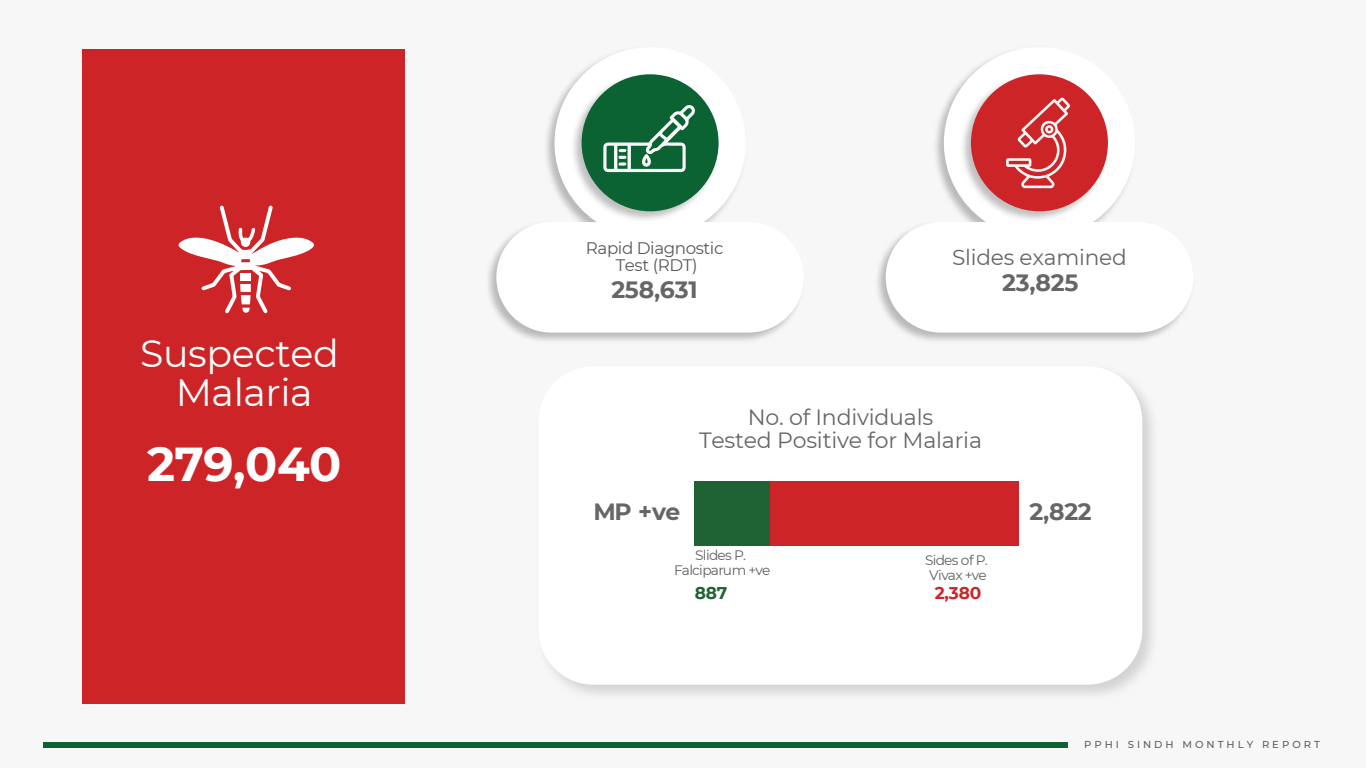
<style>
.page{position:relative;width:1366px;height:768px;background:#f7f7f7}
.page>*{position:absolute;margin:0;border:0;box-sizing:border-box;transform-origin:0 0}
.t1{font:700 47.5px "Montserrat";letter-spacing:-.01em;color:#fff}
.t2{font:38px/38.3px "Montserrat";letter-spacing:-.01em;color:#fff;text-align:center}
.t3{font:700 23.5px "Montserrat";letter-spacing:-.01em;color:#666}
.t4{font:22px/22.2px "Montserrat";letter-spacing:-.01em;color:#666;text-align:center}
.t5{font:21.7px "Montserrat";letter-spacing:-.01em;color:#666}
.t6{font:700 17px "Montserrat";color:#cd2527}
.t7{font:700 17px "Montserrat";color:#1f6335}
.t8{font:16.7px/17px "Montserrat";letter-spacing:-.025em;color:#595959;text-align:center}
.t9{font:13.7px/14.7px "Montserrat";letter-spacing:-.05em;color:#606060;text-align:center}
.t10{font:500 10.1px "Montserrat";letter-spacing:.3em;color:#5e5e5e}
</style>
<div class="page">
<div style="left:43px;top:742px;width:1025px;height:5px;background:#0b6334"></div>
<div style="left:82px;top:49px;width:323px;height:655px;background:#cd2527"></div>
<svg style="left:178px;top:205px;width:136px;height:109px"></svg>
<img style="left:877px;top:252px;width:285px;height:89px">
<svg style="left:886px;top:54px;width:302px;height:279px"></svg>
<img style="left:956px;top:70px;width:156px;height:156px">
<div style="left:971px;top:74px;width:137px;height:137px;background:#cd2527;border-radius:50%"></div>
<img style="left:488px;top:254px;width:285px;height:87px">
<svg style="left:496px;top:54px;width:303px;height:279px"></svg>
<img style="left:567px;top:70px;width:156px;height:156px">
<div style="left:582px;top:74px;width:137px;height:137px;background:#0b6334;border-radius:50%"></div>
<img style="left:546px;top:376px;width:607px;height:319px">
<div style="left:538px;top:366px;width:604px;height:319px;background:#fff;border-radius:55px"></div>
<div style="left:695px;top:481px;width:323px;height:65px;background:#cd2527"></div>
<div style="left:694px;top:481px;width:76px;height:65px;background:#1f6335"></div>
<svg style="left:603px;top:105px;width:92px;height:67px"></svg>
<svg style="left:1006px;top:97px;width:64px;height:91px"></svg>
<h2 class="t2" style="left:140px;top:333px;width:200px">Suspected<br>Malaria</h2>
<h1 class="t1" style="left:147px;top:430px;width:196px">279,040</h1>
<p class="t8" style="left:586px;top:239px;width:139px">Rapid Diagnostic<br>Test (RDT)</p>
<p class="t3" style="left:611px;top:272px;width:88px">258,631</p>
<p class="t5" style="left:952px;top:243px;width:176px">Slides examined</p>
<p class="t3" style="left:1002px;top:266px;width:78px">23,825</p>
<p class="t4" style="left:699px;top:406px;width:285px">No. of Individuals<br>Tested Positive for Malaria</p>
<p class="t3" style="left:593px;top:495px;width:88px">MP +ve</p>
<p class="t3" style="left:1030px;top:495px;width:64px">2,822</p>
<p class="t9" style="left:674px;top:548px;width:98px">Slides P.<br>Falciparum +ve</p>
<p class="t9" style="left:925px;top:553px;width:64px;text-align:left">Sides of P.<br>Vivax +ve</p>
<p class="t7" style="left:695px;top:581px;width:34px">887</p>
<p class="t6" style="left:935px;top:581px;width:48px">2,380</p>
<p class="t10" style="left:1084px;top:737px;width:237px">PPHI SINDH MONTHLY REPORT</p>
</div>
